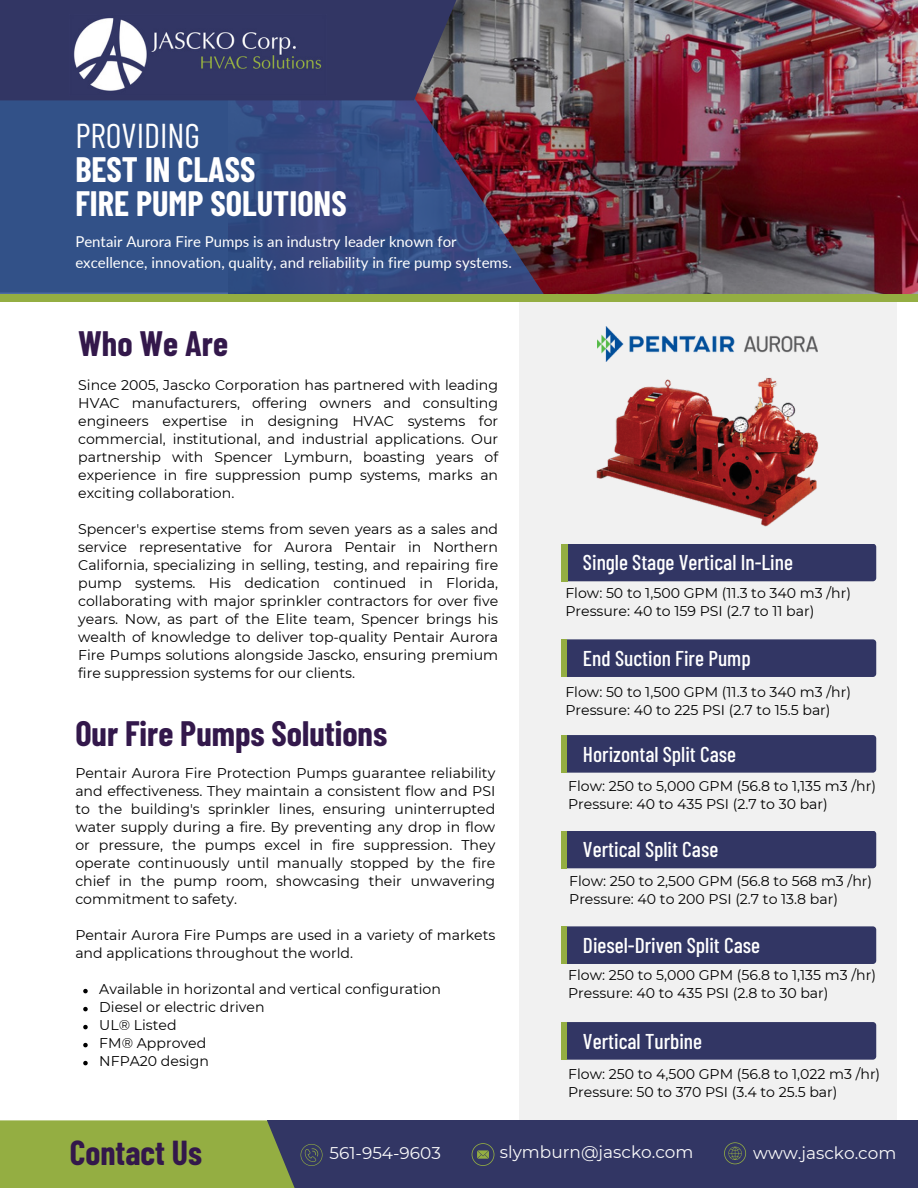
<style>
.page{position:relative;width:918px;height:1188px;background:#fff}
.page>*{position:absolute;margin:0;border:0;box-sizing:border-box;transform-origin:0 0}
.t1{font:700 34.5px "Barlow Condensed";color:#33184b}
.t2{font:700 34.5px/33.8px "Barlow Condensed";color:#fff}
.t3{font:34.5px "Barlow Condensed";color:#fff}
.t4{font:700 33.9px "Barlow Condensed";color:#33184b}
.t5{font:500 21.45px "Barlow Condensed";color:#fff}
.t6{font:16.95px "Montserrat";color:#fafafa}
.t7{font:15px/21.3px "Lato";color:#fff}
.t8{font:14.1px/18px "Montserrat";color:#000}
</style>
<div class="page">
<div style="left:519px;top:0;width:377px;height:1188px;background:#f1f1f1"></div>
<div style="left:267px;top:1120px;width:651px;height:68px;background:#323664"></div>
<svg style="left:0;top:1120px;width:301px;height:68px;background:#8da645"></svg>
<svg style="left:724px;top:1142px;width:22px;height:22px"></svg>
<div style="left:561px;top:544px;width:315px;height:37px;background:#323664;border-radius:3px"></div>
<div style="left:561px;top:544px;width:6px;height:37px;background:#94ae42"></div>
<div style="left:561px;top:639px;width:315px;height:38px;background:#323664;border-radius:3px"></div>
<div style="left:561px;top:639px;width:6px;height:38px;background:#94ae42"></div>
<div style="left:561px;top:735px;width:315px;height:38px;background:#323664;border-radius:3px"></div>
<div style="left:561px;top:735px;width:6px;height:38px;background:#94ae42"></div>
<div style="left:561px;top:831px;width:315px;height:37px;background:#323664;border-radius:3px"></div>
<div style="left:561px;top:831px;width:6px;height:37px;background:#94ae42"></div>
<div style="left:561px;top:926px;width:315px;height:38px;background:#323664;border-radius:3px"></div>
<div style="left:561px;top:926px;width:6px;height:38px;background:#94ae42"></div>
<div style="left:561px;top:1022px;width:315px;height:38px;background:#323664;border-radius:3px"></div>
<div style="left:561px;top:1022px;width:6px;height:38px;background:#94ae42"></div>
<img style="left:547px;top:0;width:371px;height:294px">
<svg style="left:0;top:0;width:547px;height:294px;background:#3f4b7a"></svg>
<div style="left:0;top:294px;width:918px;height:7px;background:#94ae42"></div>
<img style="left:597px;top:327px;width:221px;height:35px">
<img style="left:597px;top:378px;width:221px;height:148px">
<svg style="left:0;top:0;width:489px;height:100px;background:#3e4166"></svg>
<img style="left:70px;top:14px;width:256px;height:81px">
<svg style="left:472px;top:1143px;width:22px;height:23px"></svg>
<svg style="left:301px;top:1144px;width:22px;height:22px"></svg>
<svg style="left:83px;top:989px;width:5px;height:4px"></svg>
<svg style="left:83px;top:1007px;width:5px;height:4px"></svg>
<svg style="left:83px;top:1025px;width:5px;height:4px"></svg>
<svg style="left:83px;top:1043px;width:5px;height:4px"></svg>
<svg style="left:83px;top:1061px;width:5px;height:4px"></svg>
<h1 class="t3" style="left:75px;top:114px;width:126px">PROVIDING</h1>
<h1 class="t2" style="left:75px;top:152px;width:273px">BEST IN CLASS<br>FIRE PUMP SOLUTIONS</h1>
<p class="t7" style="left:75px;top:230px;width:438px">Pentair Aurora Fire Pumps is an industry leader known for excellence, innovation, quality, and reliability in fire pump systems.</p>
<h1 class="t1" style="left:78px;top:322px;width:151px">Who We Are</h1>
<p class="t8" style="left:78px;top:376px;width:421px;text-align:justify">Since 2005, Jascko Corporation has partnered with leading HVAC manufacturers, offering owners and consulting engineers expertise in designing HVAC systems for commercial, institutional, and industrial applications. Our partnership with Spencer Lymburn, boasting years of experience in fire suppression pump systems, marks an exciting collaboration.</p>
<p class="t8" style="left:78px;top:520px;width:422px;text-align:justify">Spencer's expertise stems from seven years as a sales and service representative for Aurora Pentair in Northern California, specializing in selling, testing, and repairing fire pump systems. His dedication continued in Florida, collaborating with major sprinkler contractors for over five years. Now, as part of the Elite team, Spencer brings his wealth of knowledge to deliver top-quality Pentair Aurora Fire Pumps solutions alongside Jascko, ensuring premium fire suppression systems for our clients.</p>
<h1 class="t1" style="left:75px;top:712px;width:313px">Our Fire Pumps Solutions</h1>
<p class="t8" style="left:75px;top:764px;width:421px;text-align:justify">Pentair Aurora Fire Protection Pumps guarantee reliability and effectiveness. They maintain a consistent flow and PSI to the building's sprinkler lines, ensuring uninterrupted water supply during a fire. By preventing any drop in flow or pressure, the pumps excel in fire suppression. They operate continuously until manually stopped by the fire chief in the pump room, showcasing their unwavering commitment to safety.</p>
<p class="t8" style="left:75px;top:926px;width:421px">Pentair Aurora Fire Pumps are used in a variety of markets and applications throughout the world.</p>
<p class="t8" style="left:99px;top:980px;width:343px">Available in horizontal and vertical configuration<br>Diesel or electric driven<br>UL® Listed<br>FM® Approved<br>NFPA20 design</p>
<h3 class="t5" style="left:583px;top:549px;width:212px">Single Stage Vertical In-Line</h3>
<p class="t8" style="left:565px;top:584px;width:287px">Flow: 50 to 1,500 GPM (11.3 to 340 m3 /hr)<br>Pressure: 40 to 159 PSI (2.7 to 11 bar)</p>
<h3 class="t5" style="left:583px;top:645px;width:169px">End Suction Fire Pump</h3>
<p class="t8" style="left:565px;top:683px;width:287px">Flow: 50 to 1,500 GPM (11.3 to 340 m3 /hr)<br>Pressure: 40 to 225 PSI (2.7 to 15.5 bar)</p>
<h3 class="t5" style="left:583px;top:740px;width:155px">Horizontal Split Case</h3>
<p class="t8" style="left:568px;top:777px;width:309px">Flow: 250 to 5,000 GPM (56.8 to 1,135 m3 /hr)<br>Pressure: 40 to 435 PSI (2.7 to 30 bar)</p>
<h3 class="t5" style="left:583px;top:836px;width:137px">Vertical Split Case</h3>
<p class="t8" style="left:569px;top:872px;width:304px">Flow: 250 to 2,500 GPM (56.8 to 568 m3 /hr)<br>Pressure: 40 to 200 PSI (2.7 to 13.8 bar)</p>
<h3 class="t5" style="left:583px;top:932px;width:179px">Diesel-Driven Split Case</h3>
<p class="t8" style="left:568px;top:966px;width:309px">Flow: 250 to 5,000 GPM (56.8 to 1,135 m3 /hr)<br>Pressure: 40 to 435 PSI (2.8 to 30 bar)</p>
<h3 class="t5" style="left:583px;top:1027px;width:121px">Vertical Turbine</h3>
<p class="t8" style="left:568px;top:1065px;width:314px">Flow: 250 to 4,500 GPM (56.8 to 1,022 m3 /hr)<br>Pressure: 50 to 370 PSI (3.4 to 25.5 bar)</p>
<h2 class="t4" style="left:70px;top:1131px;width:134px">Contact Us</h2>
<p class="t6" style="left:330px;top:1142px;width:113px">561-954-9603</p>
<p class="t6" style="left:753px;top:1143px;width:145px">www.jascko.com</p>
<p class="t6" style="left:500px;top:1142px;width:195px">slymburn@jascko.com</p>
</div>
